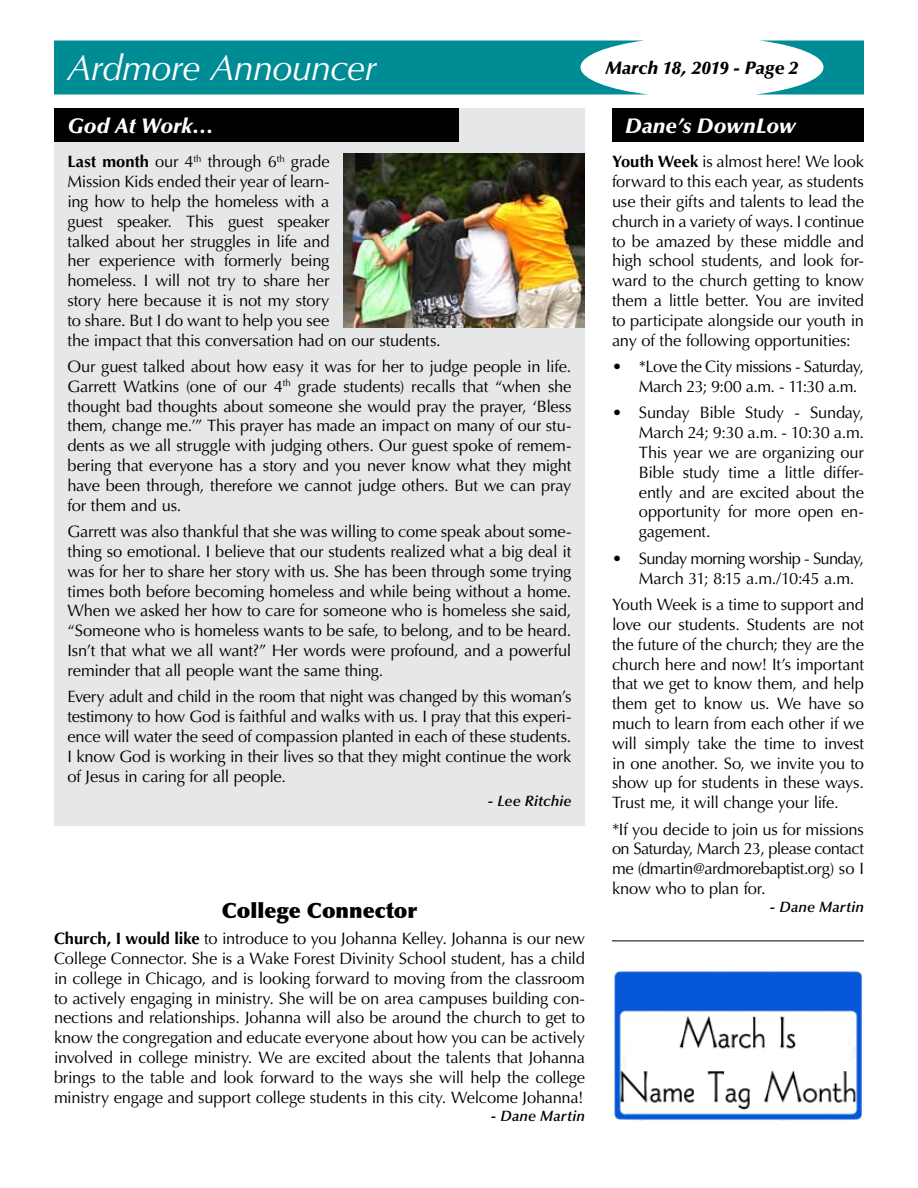
<style>
.page{position:relative;width:918px;height:1188px;background:#fff}
.page>*{position:absolute;margin:0;border:0;box-sizing:border-box;transform-origin:0 0}
.t1{font:italic 36px "Optima LT Std";letter-spacing:-.015em;color:#fff}
.t2{font:italic 900 21px "Optima LT Std";letter-spacing:.005em;color:#fff}
.t3{font:900 21px "Optima LT Std";color:#000}
.t4{font:italic 900 18px "Optima LT Std";letter-spacing:.005em;color:#000}
.t5{font:16.5px/19.8px "Optima LT Std";letter-spacing:-.015em;color:#000;text-align:justify}
.t6{font:16.5px/19.8px "Optima LT Std";letter-spacing:-.04em;color:#000}
.t7{font:16.5px/19.8px "Optima LT Std";letter-spacing:-.045em;color:#000}
.t8{font:italic 600 15px "Optima LT Std";letter-spacing:.01em;color:#000}
.s1{font-weight:700}
</style>
<div class="page">
<svg style="left:54px;top:40px;width:810px;height:54px;fill:#008c95"></svg>
<div style="left:54px;top:108px;width:531px;height:717px;background:#e6e7e8"></div>
<div style="left:54px;top:108px;width:405px;height:34px;background:#000"></div>
<div style="left:612px;top:108px;width:252px;height:34px;background:#000"></div>
<hr style="left:612px;top:941px;width:252px;height:1px;background:#000">
<img style="left:612px;top:970px;width:250px;height:150px">
<img style="left:343px;top:154px;width:242px;height:173px">
<h1 class="t1" style="left:68px;top:47px;width:311px">Ardmore Announcer</h1>
<p class="t4" style="left:606px;top:57px;width:194px">March 18, 2019 - Page 2</p>
<p class="t2" style="left:68px;top:113px;width:148px">God At Work…</p>
<p class="t2" style="left:626px;top:113px;width:171px">Dane’s DownLow</p>
<p class="t5" style="left:68px;top:152px;width:375px;text-align:left"><span class="s1">Last month</span> our 4<sup>th</sup> through 6<sup>th</sup> grade<br>Mission Kids ended their year of learn-<br>ing how to help the homeless with a<br>guest speaker. This guest speaker<br>talked about her struggles in life and<br>her experience with formerly being<br>homeless. I will not try to share her<br>story here because it is not my story<br>to share. But I do want to help you see<br>the impact that this conversation had on our students.</p>
<p class="t5" style="left:68px;top:357px;width:505px">Our guest talked about how easy it was for her to judge people in life.<br>Garrett Watkins (one of our 4<sup>th</sup> grade students) recalls that “when she thought bad thoughts about someone she would pray the prayer, ‘Bless them, change me.’” This prayer has made an impact on many of our stu&shy;dents as we all struggle with judging others. Our guest spoke of remem&shy;bering that everyone has a story and you never know what they might have been through, therefore we cannot judge others. But we can pray for them and us.</p>
<p class="t5" style="left:68px;top:522px;width:505px">Garrett was also thankful that she was willing to come speak about some&shy;thing so emotional. I believe that our students realized what a big deal it was for her to share her story with us. She has been through some trying times both before becoming homeless and while being without a home.<br>When we asked her how to care for someone who is homeless she said, “Someone who is homeless wants to be safe, to belong, and to be heard.<br>Isn’t that what we all want?” Her words were profound, and a powerful reminder that all people want the same thing.</p>
<p class="t5" style="left:68px;top:687px;width:505px">Every adult and child in the room that night was changed by this woman’s testimony to how God is faithful and walks with us. I pray that this experi&shy;ence will water the seed of compassion planted in each of these students.<br>I know God is working in their lives so that they might continue the work of Jesus in caring for all people.</p>
<p class="t8" style="left:487px;top:793px;width:86px">- Lee Ritchie</p>
<p class="t3" style="left:222px;top:897px;width:197px">College Connector</p>
<p class="t5" style="left:54px;top:929px;width:533px"><span class="s1">Church, I would like</span> to introduce to you Johanna Kelley. Johanna is our new College Connector. She is a Wake Forest Divinity School student, has a child in college in Chicago, and is looking forward to moving from the classroom to actively engaging in ministry. She will be on area campuses building con&shy;nections and relationships. Johanna will also be around the church to get to know the congregation and educate everyone about how you can be actively involved in college ministry. We are excited about the talents that Johanna brings to the table and look forward to the ways she will help the college ministry engage and support college students in this city. Welcome Johanna!</p>
<p class="t8" style="left:490px;top:1107px;width:96px">- Dane Martin</p>
<p class="t5" style="left:612px;top:152px;width:254px"><span class="s1">Youth Week</span> is almost here! We look forward to this each year, as students use their gifts and talents to lead the church in a variety of ways. I continue to be amazed by these middle and high school students, and look for&shy;ward to the church getting to know them a little better. You are invited to participate alongside our youth in any of the following opportunities:</p>
<p class="t6" style="left:639px;top:357px;width:226px;text-indent:-27px">• *Love the City missions - Saturday,<br>March 23; 9:00 a.m. - 11:30 a.m.</p>
<p class="t5" style="left:639px;top:403px;width:227px;text-indent:-27px">• Sunday Bible Study - Sunday, March 24; 9:30 a.m. - 10:30 a.m.<br>This year we are organizing our Bible study time a little differ&shy;ently and are excited about the opportunity for more open en&shy;gagement.</p>
<p class="t7" style="left:639px;top:549px;width:226px;text-indent:-27px">• Sunday morning worship - Sunday,<br>March 31; 8:15 a.m./10:45 a.m.</p>
<p class="t5" style="left:612px;top:595px;width:254px">Youth Week is a time to support and love our students. Students are not the future of the church; they are the church here and now! It’s important that we get to know them, and help them get to know us. We have so much to learn from each other if we will simply take the time to invest in one another. So, we invite you to show up for students in these ways.<br>Trust me, it will change your life.</p>
<p class="t5" style="left:612px;top:819px;width:254px">*If you decide to join us for missions on Saturday, March 23, please contact me (dmartin@ardmorebaptist.org) so I know who to plan for.</p>
<p class="t8" style="left:769px;top:898px;width:96px">- Dane Martin</p>
</div>
